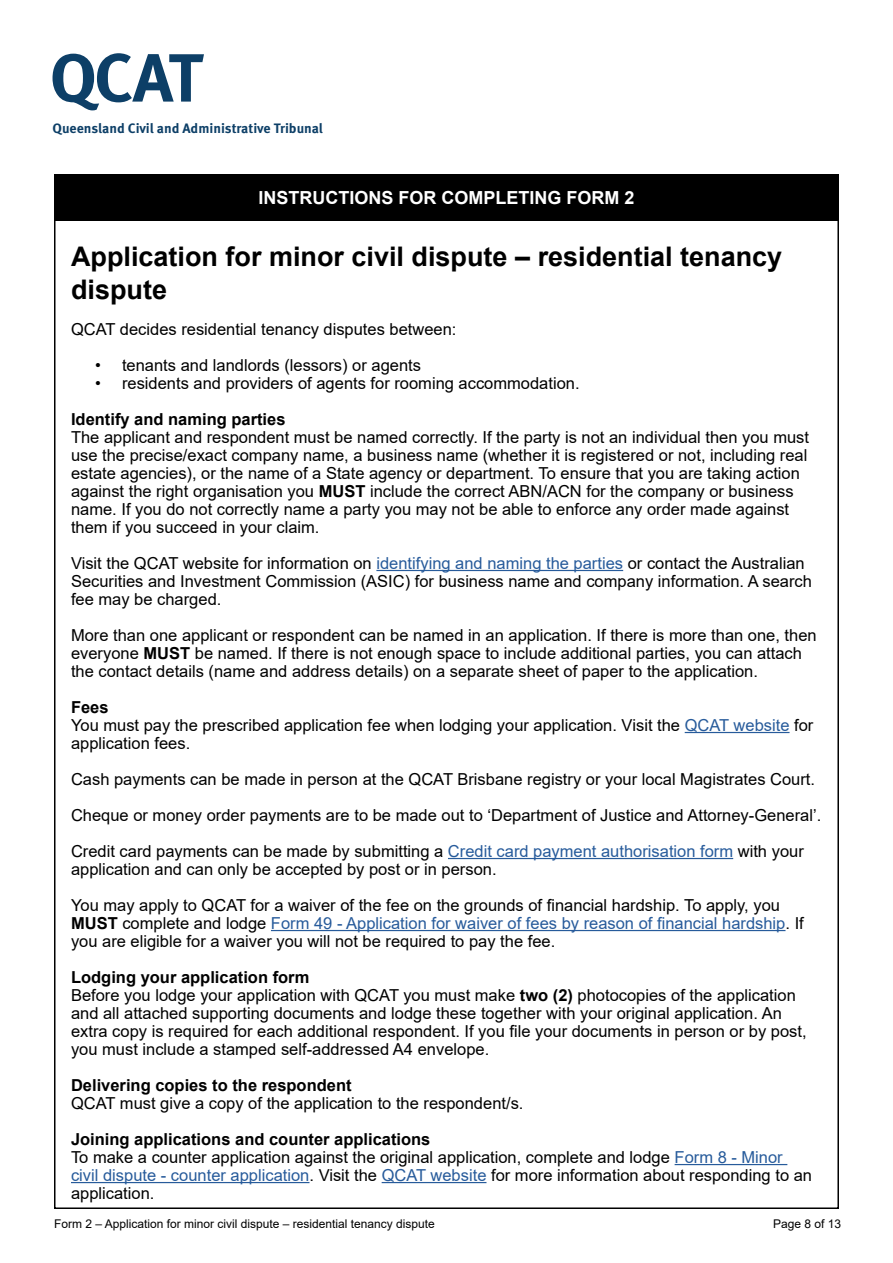
<style>
.page{position:relative;width:893px;height:1263px;background:#fff}
.page>*{position:absolute;margin:0;border:0;box-sizing:border-box;transform-origin:0 0}
.t1{font:700 27px/32.4px "Arial";color:#000}
.t2{font:700 18px "Arial";color:#fff}
.t3{font:16.5px/18px "Arial";color:#000}
.t4{font:700 16.5px "Arial";color:#000}
.t5{font:700 13.65px "Meta Pro";letter-spacing:-.005em;color:#0d3f67}
.t6{font:12px "Arial";color:#000}
.s1{font-weight:700}
.s2{color:#275b9b}
</style>
<div class="page">
<svg style="left:53px;top:53px;width:151px;height:57px"></svg>
<hr style="left:376px;top:570px;width:247px;height:1px;background:#275b9b">
<hr style="left:685px;top:732px;width:104px;height:1px;background:#275b9b">
<hr style="left:448px;top:858px;width:285px;height:1px;background:#275b9b">
<hr style="left:271px;top:930px;width:514px;height:1px;background:#275b9b">
<hr style="left:675px;top:1164px;width:112px;height:1px;background:#275b9b">
<hr style="left:71px;top:1182px;width:238px;height:1px;background:#275b9b">
<hr style="left:382px;top:1182px;width:104px;height:1px;background:#275b9b">
<div style="left:54px;top:174px;width:785px;height:47px;background:#000"></div>
<p class="t5" style="left:53px;top:117px;width:272px">Queensland Civil and Administrative Tribunal</p>
<p class="t2" style="left:258px;top:185px;width:378px">INSTRUCTIONS FOR COMPLETING FORM 2</p>
<h1 class="t1" style="left:71px;top:241px;width:713px">Application for minor civil dispute – residential tenancy dispute</h1>
<p class="t3" style="left:71px;top:320px;width:387px">QCAT decides residential tenancy disputes between:</p>
<p class="t3" style="left:95px;top:356px;width:327px">• tenants and landlords (lessors) or agents</p>
<p class="t3" style="left:95px;top:374px;width:486px">• residents and providers of agents for rooming accommodation.</p>
<p class="t4" style="left:71px;top:407px;width:216px">Identify and naming parties</p>
<p class="t3" style="left:71px;top:428px;width:740px">The applicant and respondent must be named correctly. If the party is not an individual then you must use the precise/exact company name, a business name (whether it is registered or not, including real estate agencies), or the name of a State agency or department. To ensure that you are taking action against the right organisation you <span class="s1">MUST</span> include the correct ABN/ACN for the company or business name. If you do not correctly name a party you may not be able to enforce any order made against them if you succeed in your claim.</p>
<p class="t3" style="left:71px;top:554px;width:742px">Visit the QCAT website for information on <span class="s2">identifying and naming the parties</span> or contact the Australian<br>Securities and Investment Commission (ASIC) for business name and company information. A search fee may be charged.</p>
<p class="t3" style="left:71px;top:626px;width:747px">More than one applicant or respondent can be named in an application. If there is more than one, then everyone <span class="s1">MUST</span> be named. If there is not enough space to include additional parties, you can attach the contact details (name and address details) on a separate sheet of paper to the application.</p>
<p class="t3" style="left:71px;top:698px;width:744px"><span class="s1">Fees<br></span>You must pay the prescribed application fee when lodging your application. Visit the <span class="s2">QCAT website</span> for application fees.</p>
<p class="t3" style="left:71px;top:761px;width:752px;line-height:36px">Cash payments can be made in person at the QCAT Brisbane registry or your local Magistrates Court.<br>Cheque or money order payments are to be made out to ‘Department of Justice and Attorney-General’.<br>Credit card payments can be made by submitting a <span class="s2">Credit card payment authorisation form</span> with your</p>
<p class="t3" style="left:71px;top:851px;width:711px;line-height:36px">application and can only be accepted by post or in person.<br>You may apply to QCAT for a waiver of the fee on the grounds of financial hardship. To apply, you</p>
<p class="t3" style="left:71px;top:914px;width:734px"><span class="s1">MUST</span> complete and lodge <span class="s2">Form 49 - Application for waiver of fees by reason of financial hardship</span>. If you are eligible for a waiver you will not be required to pay the fee.</p>
<p class="t3" style="left:71px;top:968px;width:737px"><span class="s1">Lodging your application form<br></span>Before you lodge your application with QCAT you must make <span class="s1">two (2)</span> photocopies of the application and all attached supporting documents and lodge these together with your original application. An extra copy is required for each additional respondent. If you file your documents in person or by post, you must include a stamped self-addressed A4 envelope.</p>
<p class="t4" style="left:71px;top:1073px;width:282px">Delivering copies to the respondent</p>
<p class="t3" style="left:71px;top:1094px;width:454px">QCAT must give a copy of the application to the respondent/s.</p>
<p class="t3" style="left:71px;top:1130px;width:743px"><span class="s1">Joining applications and counter applications<br></span>To make a counter application against the original application, complete and lodge <span class="s2">Form 8 - Minor civil dispute - counter application</span>. Visit the <span class="s2">QCAT website</span> for more information about responding to an application.</p>
<p class="t6" style="left:54px;top:1215px;width:382px">Form 2 – Application for minor civil dispute – residential tenancy dispute</p>
<p class="t6" style="left:773px;top:1215px;width:70px">Page 8 of 13</p>
</div>
